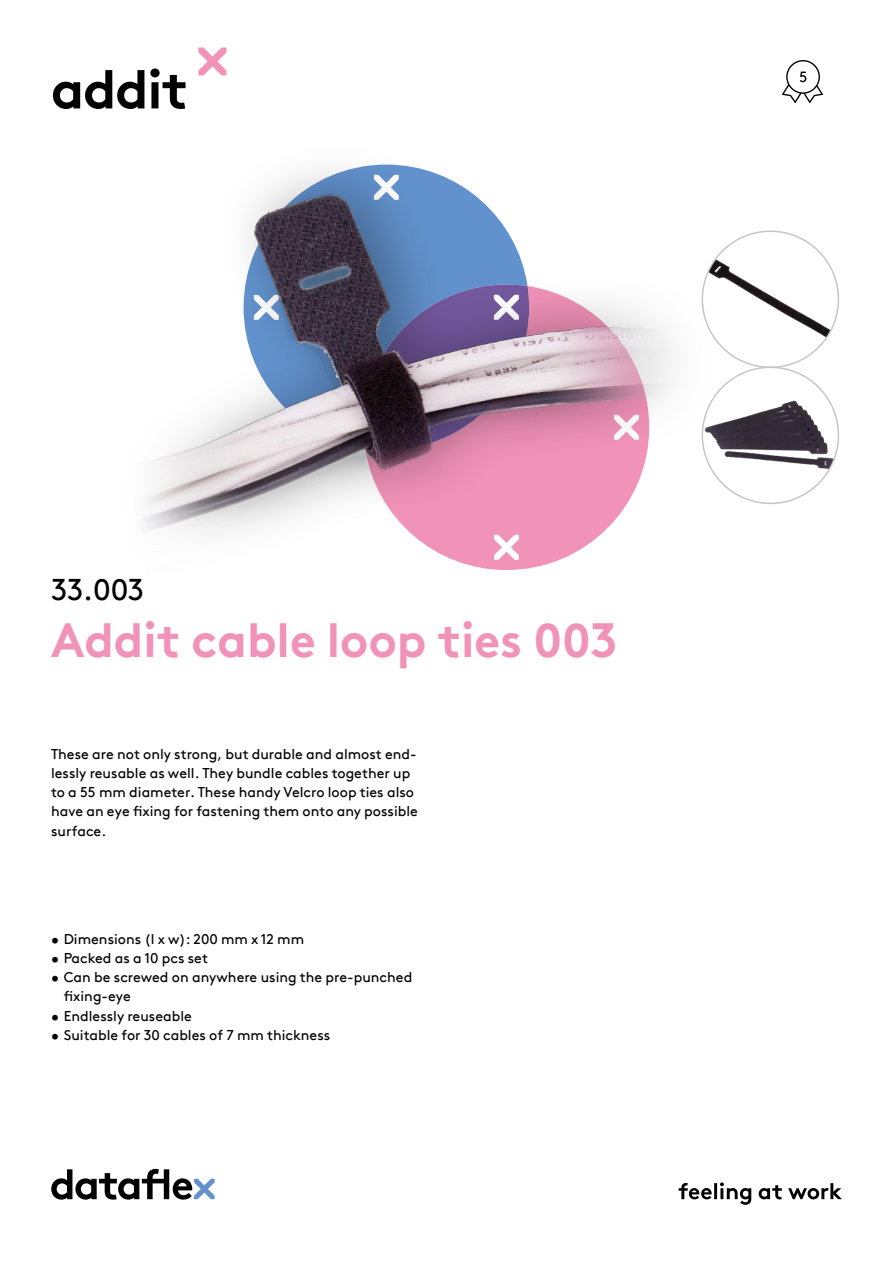
<style>
.page{position:relative;width:893px;height:1263px;background:#fff}
.page>*{position:absolute;margin:0;border:0;box-sizing:border-box;transform-origin:0 0}
.t1{font:700 54px "Brown Pro TT";letter-spacing:-.02em;color:#000}
.t2{font:700 48px "Brown Pro TT";color:#f193b9}
.t3{font:30px "Brown Pro TT";color:#000}
.t4{font:14.25px/19.2px "Brown Pro TT";color:#000}
</style>
<div class="page">
<svg style="left:51px;top:1169px;width:164px;height:30px"></svg>
<svg style="left:679px;top:1182px;width:163px;height:23px"></svg>
<svg style="left:198px;top:47px;width:28px;height:28px"></svg>
<img style="left:728px;top:255px;width:110px;height:88px">
<img style="left:728px;top:399px;width:110px;height:73px">
<img style="left:142px;top:164px;width:530px;height:406px">
<svg style="left:782px;top:60px;width:41px;height:43px"></svg>
<h1 class="t1" style="left:51px;top:46px;width:139px">addit</h1>
<h3 class="t3" style="left:51px;top:566px;width:95px">33.003</h3>
<h2 class="t2" style="left:51px;top:601px;width:568px">Addit cable loop ties 003</h2>
<p class="t4" style="left:51px;top:743px;width:368px">These are not only strong, but durable and almost end&shy;lessly reusable as well. They bundle cables together up to a 55 mm diameter. These handy Velcro loop ties also have an eye fixing for fastening them onto any possible surface.</p>
<p class="t4" style="left:51px;top:928px;width:255px">• Dimensions (l x w): 200 mm x 12 mm</p>
<p class="t4" style="left:51px;top:947px;width:158px">• Packed as a 10 pcs set</p>
<p class="t4" style="left:64px;top:966px;width:350px;text-indent:-13px">• Can be screwed on anywhere using the pre-punched fixing-eye</p>
<p class="t4" style="left:51px;top:1005px;width:142px">• Endlessly reuseable</p>
<p class="t4" style="left:51px;top:1024px;width:281px">• Suitable for 30 cables of 7 mm thickness</p>
</div>
